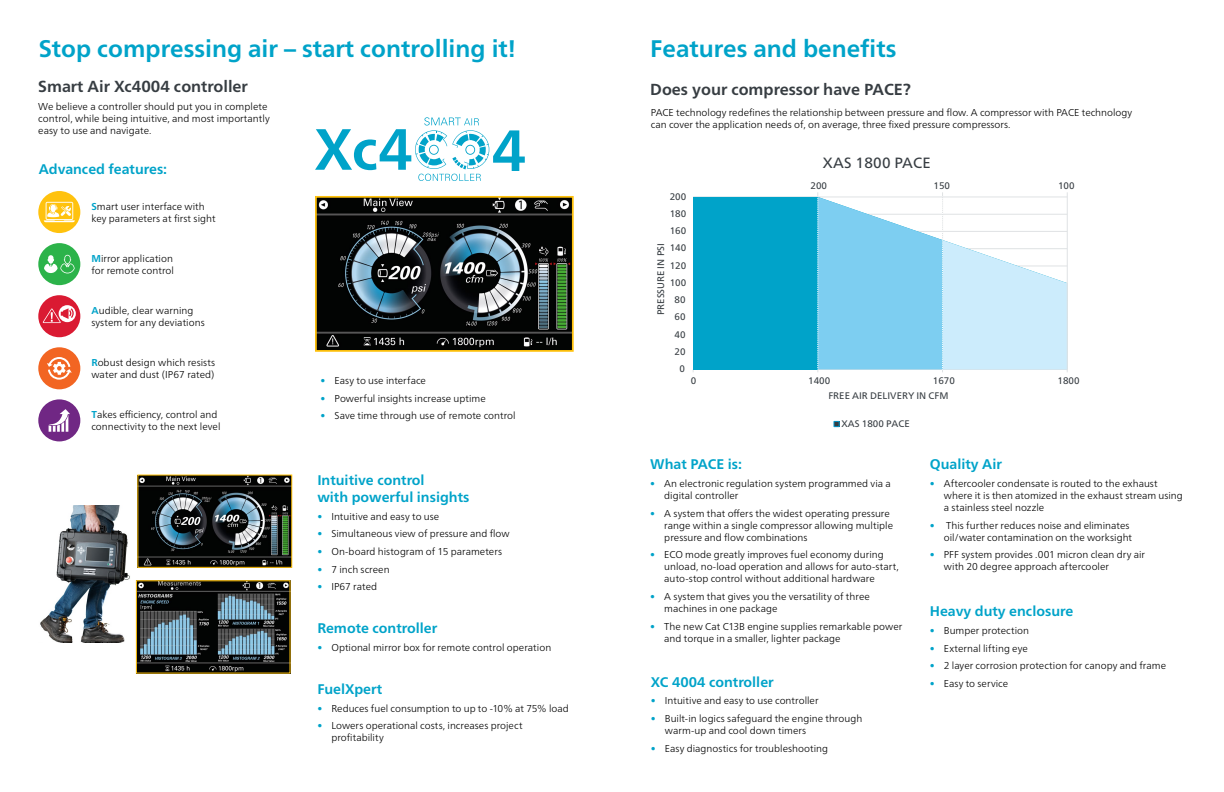
<style>
.page{position:relative;width:1224px;height:792px;background:#fff}
.page>*{position:absolute;margin:0;border:0;box-sizing:border-box;transform-origin:0 0}
.t1{font:700 24px "Neue Frutiger World";color:#00a3c9}
.t2{font:700 16px "Neue Frutiger World";color:#373d42}
.t3{font:14.9px "Neue Frutiger World";letter-spacing:.015em;color:#373d42}
.t4{font:700 14px/16.8px "Neue Frutiger World";color:#00a3c9}
.t5{font:300 10px/12px "Neue Frutiger World";letter-spacing:.005em;color:#000}
.t6{font:9.5px "Neue Frutiger World";color:#373d42}
.s1{font-weight:700;color:#00a3c9}
.s2{color:#00a3c9}
</style>
<div class="page">
<img style="left:40px;top:505px;width:96px;height:138px">
<img style="left:138px;top:582px;width:151px;height:90px">
<div style="left:136px;top:580px;width:155px;height:94px;border:1px solid #ffc20e"></div>
<img style="left:139px;top:477px;width:151px;height:89px">
<div style="left:137px;top:475px;width:155px;height:93px;border:1px solid #ffc20e"></div>
<img style="left:318px;top:199px;width:253px;height:150px">
<div style="left:315px;top:196px;width:259px;height:156px;border:2px solid #ffc20e"></div>
<hr style="left:693px;top:369px;width:374px;height:1px;background:#dfe2e4">
<svg style="left:834px;top:421px;width:6px;height:6px"></svg>
<div style="left:693px;top:197px;width:125px;height:172px;background:#00a3c9"></div>
<svg style="left:817px;top:192px;width:251px;height:180px"></svg>
<hr style="left:1067px;top:192px;width:1px;height:178px;background:#dfe2e4">
<svg style="left:315px;top:117px;width:210px;height:64px"></svg>
<div style="left:38px;top:243px;width:42px;height:42px;background:#2cb34a;border-radius:50%"></div>
<svg style="left:44px;top:255px;width:31px;height:18px"></svg>
<div style="left:38px;top:295px;width:42px;height:42px;background:#da1a32;border-radius:50%"></div>
<svg style="left:43px;top:305px;width:33px;height:18px"></svg>
<div style="left:38px;top:347px;width:42px;height:42px;background:#f26522;border-radius:50%"></div>
<svg style="left:47px;top:357px;width:25px;height:23px"></svg>
<div style="left:38px;top:399px;width:42px;height:42px;background:#702784;border-radius:50%"></div>
<svg style="left:49px;top:409px;width:21px;height:23px"></svg>
<div style="left:38px;top:191px;width:42px;height:42px;background:#ffc20e;border-radius:50%"></div>
<svg style="left:44px;top:202px;width:31px;height:20px"></svg>
<h1 class="t1" style="left:39px;top:27px;width:479px">Stop compressing air – start controlling it!</h1>
<h2 class="t2" style="left:38px;top:72px;width:211px">Smart Air Xc4004 controller</h2>
<p class="t5" style="left:38px;top:100px;width:233px">We believe a controller should put you in complete control, while being intuitive, and most importantly easy to use and navigate.</p>
<h3 class="t4" style="left:39px;top:161px;width:130px">Advanced features:</h3>
<p class="t5" style="left:91px;top:200px;width:126px"><span class="s1">S</span>mart user interface with key parameters at first sight</p>
<p class="t5" style="left:91px;top:252px;width:84px"><span class="s1">M</span>irror application for remote control</p>
<p class="t5" style="left:91px;top:305px;width:115px"><span class="s1">A</span>udible, clear warning system for any deviations</p>
<p class="t5" style="left:91px;top:357px;width:125px"><span class="s1">R</span>obust design which resists water and dust (IP67 rated)</p>
<p class="t5" style="left:91px;top:409px;width:131px"><span class="s1">T</span>akes efficiency, control and connectivity to the next level</p>
<p class="t5" style="left:321px;top:375px;width:107px"><span class="s2">•</span> Easy to use interface</p>
<p class="t5" style="left:321px;top:392px;width:167px"><span class="s2">•</span> Powerful insights increase uptime</p>
<p class="t5" style="left:321px;top:410px;width:196px"><span class="s2">•</span> Save time through use of remote control</p>
<h3 class="t4" style="left:317px;top:472px;width:154px">Intuitive control<br>with powerful insights</h3>
<p class="t5" style="left:317px;top:510px;width:123px"><span class="s2">•</span> Intuitive and easy to use</p>
<p class="t5" style="left:317px;top:528px;width:194px"><span class="s2">•</span> Simultaneous view of pressure and flow</p>
<p class="t5" style="left:317px;top:546px;width:186px"><span class="s2">•</span> On-board histogram of 15 parameters</p>
<p class="t5" style="left:317px;top:563px;width:74px"><span class="s2">•</span> 7 inch screen</p>
<p class="t5" style="left:317px;top:581px;width:61px"><span class="s2">•</span> IP67 rated</p>
<h3 class="t4" style="left:317px;top:620px;width:121px">Remote controller</h3>
<p class="t5" style="left:317px;top:642px;width:235px"><span class="s2">•</span> Optional mirror box for remote control operation</p>
<h3 class="t4" style="left:317px;top:681px;width:66px">FuelXpert</h3>
<p class="t5" style="left:317px;top:702px;width:253px"><span class="s2">•</span> Reduces fuel consumption to up to -10% at 75% load</p>
<p class="t5" style="left:331px;top:720px;width:193px;text-indent:-14px"><span class="s2">•</span> Lowers operational costs, increases project profitability</p>
<h1 class="t1" style="left:650px;top:27px;width:248px">Features and benefits</h1>
<h2 class="t2" style="left:650px;top:76px;width:262px">Does your compressor have PACE?</h2>
<p class="t5" style="left:651px;top:106px;width:483px">PACE technology redefines the relationship between pressure and flow. A compressor with PACE technology can cover the application needs of, on average, three fixed pressure compressors.</p>
<h3 class="t3" style="left:823px;top:151px;width:109px">XAS 1800 PACE</h3>
<p class="t6" style="left:670px;top:189px;width:18px">200</p>
<p class="t6" style="left:670px;top:206px;width:18px">180</p>
<p class="t6" style="left:670px;top:223px;width:18px">160</p>
<p class="t6" style="left:653px;top:315px;width:74px;rotate:-90deg">PRESSURE IN PSI</p>
<p class="t6" style="left:670px;top:241px;width:18px">140</p>
<p class="t6" style="left:670px;top:258px;width:18px">120</p>
<p class="t6" style="left:670px;top:275px;width:18px">100</p>
<p class="t6" style="left:675px;top:292px;width:13px">80</p>
<p class="t6" style="left:675px;top:310px;width:13px">60</p>
<p class="t6" style="left:675px;top:327px;width:13px">40</p>
<p class="t6" style="left:675px;top:344px;width:13px">20</p>
<p class="t6" style="left:679px;top:361px;width:7px">0</p>
<p class="t6" style="left:811px;top:178px;width:18px">200</p>
<p class="t6" style="left:934px;top:178px;width:18px">150</p>
<p class="t6" style="left:1058px;top:178px;width:18px">100</p>
<p class="t6" style="left:691px;top:374px;width:7px">0</p>
<p class="t6" style="left:808px;top:374px;width:24px">1400</p>
<p class="t6" style="left:933px;top:374px;width:24px">1670</p>
<p class="t6" style="left:1058px;top:374px;width:24px">1800</p>
<p class="t6" style="left:828px;top:388px;width:121px">FREE AIR DELIVERY IN CFM</p>
<p class="t6" style="left:841px;top:416px;width:70px">XAS 1800 PACE</p>
<h3 class="t4" style="left:650px;top:456px;width:93px">What PACE is:</h3>
<p class="t5" style="left:664px;top:478px;width:228px;text-indent:-14px"><span class="s2">•</span> An electronic regulation system programmed via a digital controller</p>
<p class="t5" style="left:664px;top:507px;width:230px;text-indent:-14px"><span class="s2">•</span> A system that offers the widest operating pressure range within a single compressor allowing multiple pressure and flow combinations</p>
<p class="t5" style="left:664px;top:549px;width:236px;text-indent:-14px"><span class="s2">•</span> ECO mode greatly improves fuel economy during unload, no-load operation and allows for auto-start, auto-stop control without additional hardware</p>
<p class="t5" style="left:664px;top:591px;width:207px;text-indent:-14px"><span class="s2">•</span> A system that gives you the versatility of three machines in one package</p>
<p class="t5" style="left:664px;top:620px;width:240px;text-indent:-14px"><span class="s2">•</span> The new Cat C13B engine supplies remarkable power and torque in a smaller, lighter package</p>
<h3 class="t4" style="left:651px;top:673px;width:124px">XC 4004 controller</h3>
<p class="t5" style="left:651px;top:695px;width:169px"><span class="s2">•</span> Intuitive and easy to use controller</p>
<p class="t5" style="left:665px;top:712px;width:199px;text-indent:-14px"><span class="s2">•</span> Built-in logics safeguard the engine through warm-up and cool down timers</p>
<p class="t5" style="left:651px;top:742px;width:179px"><span class="s2">•</span> Easy diagnostics for troubleshooting</p>
<h3 class="t4" style="left:930px;top:456px;width:74px">Quality Air</h3>
<p class="t5" style="left:944px;top:478px;width:241px;text-indent:-14px"><span class="s2">•</span> Aftercooler condensate is routed to the exhaust where it is then atomized in the exhaust stream using a stainless steel nozzle</p>
<p class="t5" style="left:930px;top:519px;width:204px;text-align:right"><span class="s2">•</span> This further reduces noise and eliminates oil/water contamination on the worksight</p>
<p class="t5" style="left:944px;top:549px;width:203px;text-indent:-14px"><span class="s2">•</span> PFF system provides .001 micron clean dry air with 20 degree approach aftercooler</p>
<h3 class="t4" style="left:930px;top:603px;width:145px">Heavy duty enclosure</h3>
<p class="t5" style="left:930px;top:624px;width:101px"><span class="s2">•</span> Bumper protection</p>
<p class="t5" style="left:930px;top:642px;width:99px"><span class="s2">•</span> External lifting eye</p>
<p class="t5" style="left:930px;top:660px;width:238px"><span class="s2">•</span> 2 layer corrosion protection for canopy and frame</p>
<p class="t5" style="left:930px;top:677px;width:80px"><span class="s2">•</span> Easy to service</p>
</div>
